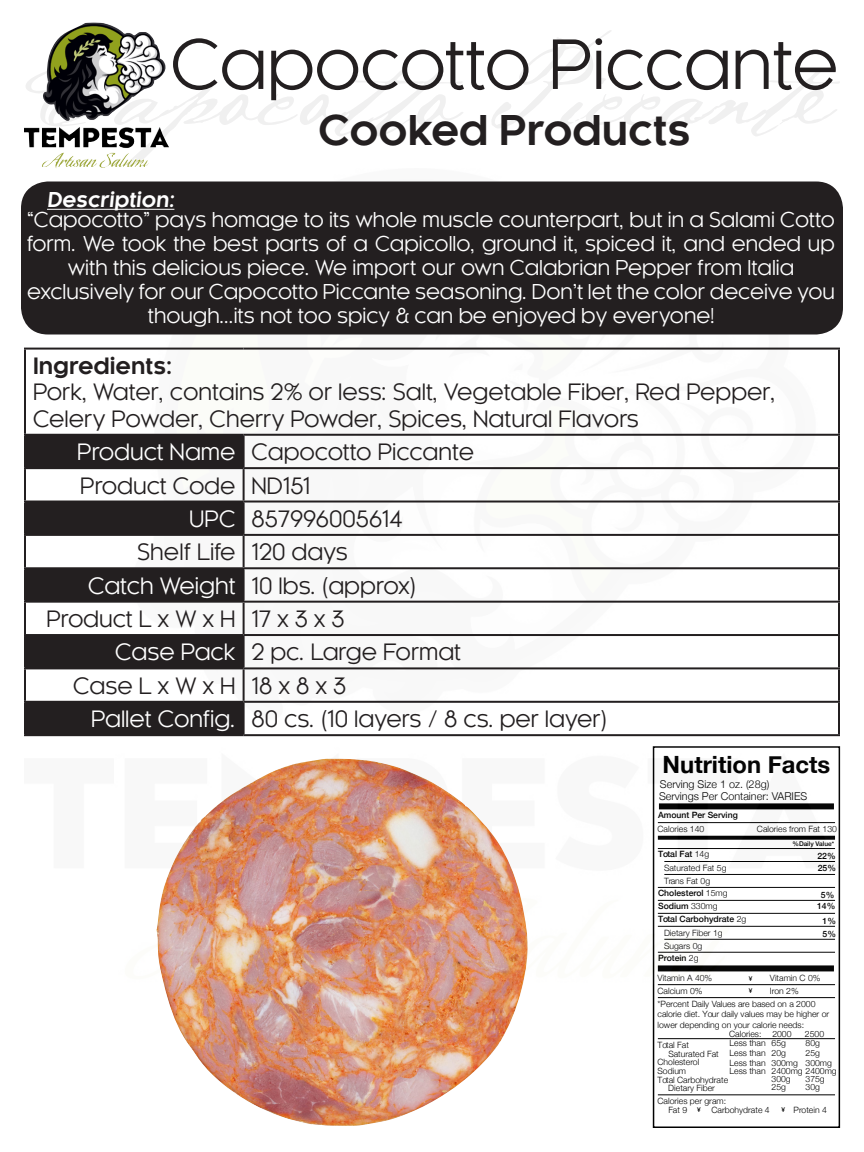
<style>
.page{position:relative;width:864px;height:1152px;background:#fff}
.page>*{position:absolute;margin:0;border:0;box-sizing:border-box;transform-origin:0 0}
.t1{font:114px "Baker Script";letter-spacing:-.015em;color:#231f20}
.t2{font:66px "Kessel 105";letter-spacing:-.01em;color:#231f20}
.t3{font:700 40px "Kessel 105";color:#231f20}
.t4{font:700 23.8px "Helvetica Neue";color:#000}
.t5{font:22px/26.4px "Kessel 105";color:#231f20}
.t6{font:22px "Kessel 105";color:#fff}
.t7{font:700 22px "Kessel 105";color:#231f20}
.t8{font:20px/24px "Kessel 105";color:#fff;text-align:center}
.t9{font:italic 700 20px "Kessel 105";color:#fff}
.t10{font:300 10.8px "Helvetica Neue";color:#000}
.t11{font:300 8.6px/10px "Helvetica Neue";color:#000}
.t12{font:500 8.6px "Helvetica Neue";color:#000}
.t13{font:500 6.4px "Helvetica Neue";color:#000}
.s1{font-weight:500}
.s2{font-weight:300}
.s3{font-weight:500;font-size:6.4px}
</style>
<div class="page">
<div style="left:653px;top:746px;width:187px;height:382px;background:#fff;border:2px solid #000"></div>
<hr style="left:658px;top:984px;width:177px;height:1px;background:#000">
<hr style="left:658px;top:997px;width:177px;height:1px;background:#000">
<hr style="left:658px;top:1038px;width:177px;height:1px;background:#000">
<hr style="left:658px;top:1095px;width:177px;height:1px;background:#000">
<img style="left:24px;top:181px;width:816px;height:803px">
<div style="left:24px;top:184px;width:816px;height:148px;background:#231f20;border-radius:24px"></div>
<hr style="left:47px;top:209px;width:127px;height:1px;background:#fff">
<div style="left:21px;top:182px;width:822px;height:152px;border:6px solid #231f20;border-radius:24px"></div>
<svg style="left:26px;top:436px;width:217px;height:298px"></svg>
<div style="left:25px;top:568px;width:219px;height:34px;background:#231f20"></div>
<hr style="left:24px;top:348px;width:220px;height:2px;background:#231f20">
<hr style="left:24px;top:350px;width:2px;height:84px;background:#231f20">
<hr style="left:244px;top:348px;width:596px;height:2px;background:#231f20">
<hr style="left:838px;top:350px;width:2px;height:84px;background:#231f20">
<hr style="left:24px;top:434px;width:220px;height:2px;background:#231f20">
<hr style="left:24px;top:436px;width:2px;height:31px;background:#231f20">
<hr style="left:244px;top:434px;width:596px;height:2px;background:#231f20">
<hr style="left:243px;top:436px;width:2px;height:31px;background:#231f20">
<hr style="left:838px;top:436px;width:2px;height:31px;background:#231f20">
<hr style="left:24px;top:467px;width:220px;height:2px;background:#231f20">
<hr style="left:24px;top:469px;width:2px;height:32px;background:#231f20">
<hr style="left:244px;top:467px;width:596px;height:2px;background:#231f20">
<hr style="left:243px;top:469px;width:2px;height:32px;background:#231f20">
<hr style="left:838px;top:469px;width:2px;height:32px;background:#231f20">
<hr style="left:24px;top:501px;width:220px;height:2px;background:#231f20">
<hr style="left:24px;top:503px;width:2px;height:31px;background:#231f20">
<hr style="left:244px;top:501px;width:596px;height:2px;background:#231f20">
<hr style="left:243px;top:503px;width:2px;height:31px;background:#231f20">
<hr style="left:838px;top:503px;width:2px;height:31px;background:#231f20">
<hr style="left:24px;top:534px;width:220px;height:2px;background:#231f20">
<hr style="left:24px;top:536px;width:2px;height:31px;background:#231f20">
<hr style="left:244px;top:534px;width:596px;height:2px;background:#231f20">
<hr style="left:243px;top:536px;width:2px;height:31px;background:#231f20">
<hr style="left:838px;top:536px;width:2px;height:31px;background:#231f20">
<hr style="left:24px;top:567px;width:220px;height:2px;background:#231f20">
<hr style="left:24px;top:569px;width:2px;height:32px;background:#231f20">
<hr style="left:244px;top:567px;width:596px;height:2px;background:#231f20">
<hr style="left:243px;top:569px;width:2px;height:32px;background:#231f20">
<hr style="left:838px;top:569px;width:2px;height:32px;background:#231f20">
<hr style="left:24px;top:601px;width:220px;height:2px;background:#231f20">
<hr style="left:24px;top:603px;width:2px;height:31px;background:#231f20">
<hr style="left:244px;top:601px;width:596px;height:2px;background:#231f20">
<hr style="left:243px;top:603px;width:2px;height:31px;background:#231f20">
<hr style="left:838px;top:603px;width:2px;height:31px;background:#231f20">
<hr style="left:24px;top:634px;width:220px;height:2px;background:#231f20">
<hr style="left:24px;top:636px;width:2px;height:31px;background:#231f20">
<hr style="left:244px;top:634px;width:596px;height:2px;background:#231f20">
<hr style="left:243px;top:636px;width:2px;height:31px;background:#231f20">
<hr style="left:838px;top:636px;width:2px;height:31px;background:#231f20">
<hr style="left:24px;top:667px;width:220px;height:2px;background:#231f20">
<hr style="left:24px;top:669px;width:2px;height:32px;background:#231f20">
<hr style="left:244px;top:667px;width:596px;height:2px;background:#231f20">
<hr style="left:243px;top:669px;width:2px;height:32px;background:#231f20">
<hr style="left:838px;top:669px;width:2px;height:32px;background:#231f20">
<hr style="left:24px;top:701px;width:220px;height:2px;background:#231f20">
<hr style="left:24px;top:703px;width:2px;height:31px;background:#231f20">
<hr style="left:244px;top:701px;width:596px;height:2px;background:#231f20">
<hr style="left:243px;top:703px;width:2px;height:31px;background:#231f20">
<hr style="left:838px;top:703px;width:2px;height:31px;background:#231f20">
<hr style="left:24px;top:734px;width:220px;height:2px;background:#231f20">
<hr style="left:244px;top:734px;width:596px;height:2px;background:#231f20">
<img style="left:24px;top:23px;width:145px;height:145px">
<img style="left:156px;top:759px;width:373px;height:367px">
<h1 class="t1" style="left:26px;top:19px;width:799px">Capocotto Piccante</h1>
<p class="t2" style="left:171px;top:28px;width:669px">Capocotto Piccante</p>
<p class="t3" style="left:319px;top:108px;width:374px">Cooked Products</p>
<p class="t9" style="left:47px;top:189px;width:129px">Description:</p>
<p class="t8" style="left:27px;top:208px;width:809px">“Capocotto” pays homage to its whole muscle counterpart, but in a Salami Cotto form. We took the best parts of a Capicollo, ground it, spiced it, and ended up with this delicious piece. We import our own Calabrian Pepper from Italia</p>
<p class="t8" style="left:27px;top:280px;width:809px">exclusively for our Capocotto Piccante seasoning. Don’t let the color deceive you though...its not too spicy &amp; can be enjoyed by everyone!</p>
<p class="t7" style="left:33px;top:353px;width:141px">Ingredients:</p>
<p class="t5" style="left:33px;top:379px;width:744px">Pork, Water, contains 2% or less: Salt, Vegetable Fiber, Red Pepper,<br>Celery Powder, Cherry Powder, Spices, Natural Flavors</p>
<p class="t6" style="left:77px;top:440px;width:160px">Product Name</p>
<p class="t5" style="left:252px;top:439px;width:224px">Capocotto Piccante</p>
<p class="t5" style="left:80px;top:472px;width:157px">Product Code</p>
<p class="t5" style="left:252px;top:472px;width:60px">ND151</p>
<p class="t6" style="left:189px;top:507px;width:48px">UPC</p>
<p class="t5" style="left:252px;top:506px;width:152px">857996005614</p>
<p class="t5" style="left:137px;top:539px;width:100px">Shelf Life</p>
<p class="t5" style="left:252px;top:539px;width:98px">120 days</p>
<p class="t6" style="left:88px;top:573px;width:149px">Catch Weight</p>
<p class="t5" style="left:252px;top:573px;width:166px">10 lbs. (approx)</p>
<p class="t5" style="left:46px;top:606px;width:191px">Product L x W x H</p>
<p class="t5" style="left:252px;top:606px;width:95px">17 x 3 x 3</p>
<p class="t6" style="left:115px;top:640px;width:122px">Case Pack</p>
<p class="t5" style="left:252px;top:639px;width:211px">2 pc. Large Format</p>
<p class="t5" style="left:73px;top:673px;width:164px">Case L x W x H</p>
<p class="t5" style="left:252px;top:673px;width:96px">18 x 8 x 3</p>
<p class="t6" style="left:91px;top:707px;width:146px">Pallet Config.</p>
<p class="t5" style="left:252px;top:706px;width:357px">80 cs. (10 layers / 8 cs. per layer)</p>
<h3 class="t4" style="left:663px;top:745px;width:169px">Nutrition Facts</h3>
<p class="t10" style="left:660px;top:776px;width:111px">Serving Size 1 oz. (28g)</p>
<p class="t10" style="left:659px;top:787px;width:150px">Servings Per Container: VARIES</p>
<p class="t12" style="left:658px;top:808px;width:81px">Amount Per Serving</p>
<p class="t11" style="left:658px;top:823px;width:48px">Calories 140</p>
<p class="t11" style="left:757px;top:823px;width:82px">Calories from Fat 130</p>
<p class="t11" style="left:664px;top:847px;width:64px;line-height:13.8px;text-indent:-6px"><span class="s1">Total Fat</span> 14g<br>Saturated Fat 5g</p>
<p class="t13" style="left:793px;top:839px;width:43px">%Daily Value*</p>
<p class="t12" style="left:818px;top:849px;width:20px">22%</p>
<p class="t12" style="left:818px;top:861px;width:20px">25%</p>
<p class="t11" style="left:658px;top:874px;width:71px;line-height:12.2px;text-indent:6px">Trans Fat 0g<br><span class="s1">Cholesterol</span> 15mg</p>
<p class="t12" style="left:658px;top:912px;width:90px">Total Carbohydrate <span class="s2">2g</span></p>
<p class="t11" style="left:664px;top:927px;width:60px">Dietary Fiber 1g</p>
<p class="t11" style="left:664px;top:940px;width:40px">Sugars 0g</p>
<p class="t12" style="left:658px;top:951px;width:42px">Protein <span class="s2">2g</span></p>
<p class="t11" style="left:658px;top:972px;width:56px">Vitamin A 40%</p>
<p class="t13" style="left:749px;top:973px;width:5px">¥</p>
<p class="t11" style="left:770px;top:972px;width:52px">Vitamin C 0%</p>
<p class="t11" style="left:658px;top:985px;width:46px">Calcium 0%</p>
<p class="t13" style="left:749px;top:986px;width:5px">¥</p>
<p class="t12" style="left:821px;top:888px;width:15px">5%</p>
<p class="t12" style="left:658px;top:899px;width:61px">Sodium <span class="s2">330mg</span></p>
<p class="t12" style="left:817px;top:900px;width:20px">14%</p>
<p class="t12" style="left:823px;top:914px;width:15px">1%</p>
<p class="t12" style="left:823px;top:927px;width:15px">5%</p>
<p class="t11" style="left:658px;top:984px;width:159px;line-height:13px;text-indent:112px">Iron 2% *Percent Daily Values are based on a 2000</p>
<p class="t11" style="left:658px;top:1009px;width:173px">calorie diet. Your daily values may be higher or</p>
<p class="t11" style="left:658px;top:1019px;width:148px">lower depending on your calorie needs:</p>
<p class="t11" style="left:729px;top:1029px;width:34px">Calories:</p>
<p class="t11" style="left:772px;top:1029px;width:21px">2000</p>
<p class="t11" style="left:805px;top:1029px;width:21px">2500</p>
<p class="t11" style="left:658px;top:1039px;width:33px">Total Fat</p>
<p class="t11" style="left:668px;top:1048px;width:52px">Saturated Fat</p>
<p class="t11" style="left:658px;top:1057px;width:43px">Cholesterol</p>
<p class="t11" style="left:658px;top:1065px;width:30px">Sodium</p>
<p class="t11" style="left:658px;top:1074px;width:72px">Total Carbohydrate</p>
<p class="t11" style="left:668px;top:1083px;width:48px">Dietary Fiber</p>
<p class="t11" style="left:668px;top:1096px;width:59px;line-height:8.6px;text-indent:-11px">Calories per gram:<br>Fat 9 <span class="s3">¥</span></p>
<p class="t11" style="left:730px;top:1037px;width:38px;text-align:justify">Less than Less than Less than</p>
<p class="t11" style="left:730px;top:1065px;width:38px">Less than</p>
<p class="t11" style="left:806px;top:1037px;width:28px">80g<br>25g<br>300mg</p>
<p class="t11" style="left:806px;top:1074px;width:21px;line-height:8px">375g<br>30g</p>
<p class="t11" style="left:772px;top:1037px;width:28px">65g<br>20g<br>300mg</p>
<p class="t11" style="left:772px;top:1066px;width:67px;line-height:8px">2400mg 2400mg<br>300g<br>25g</p>
<p class="t11" style="left:712px;top:1104px;width:60px">Carbohydrate 4</p>
<p class="t11" style="left:781px;top:1104px;width:47px"><span class="s3">¥</span> Protein 4</p>
</div>
